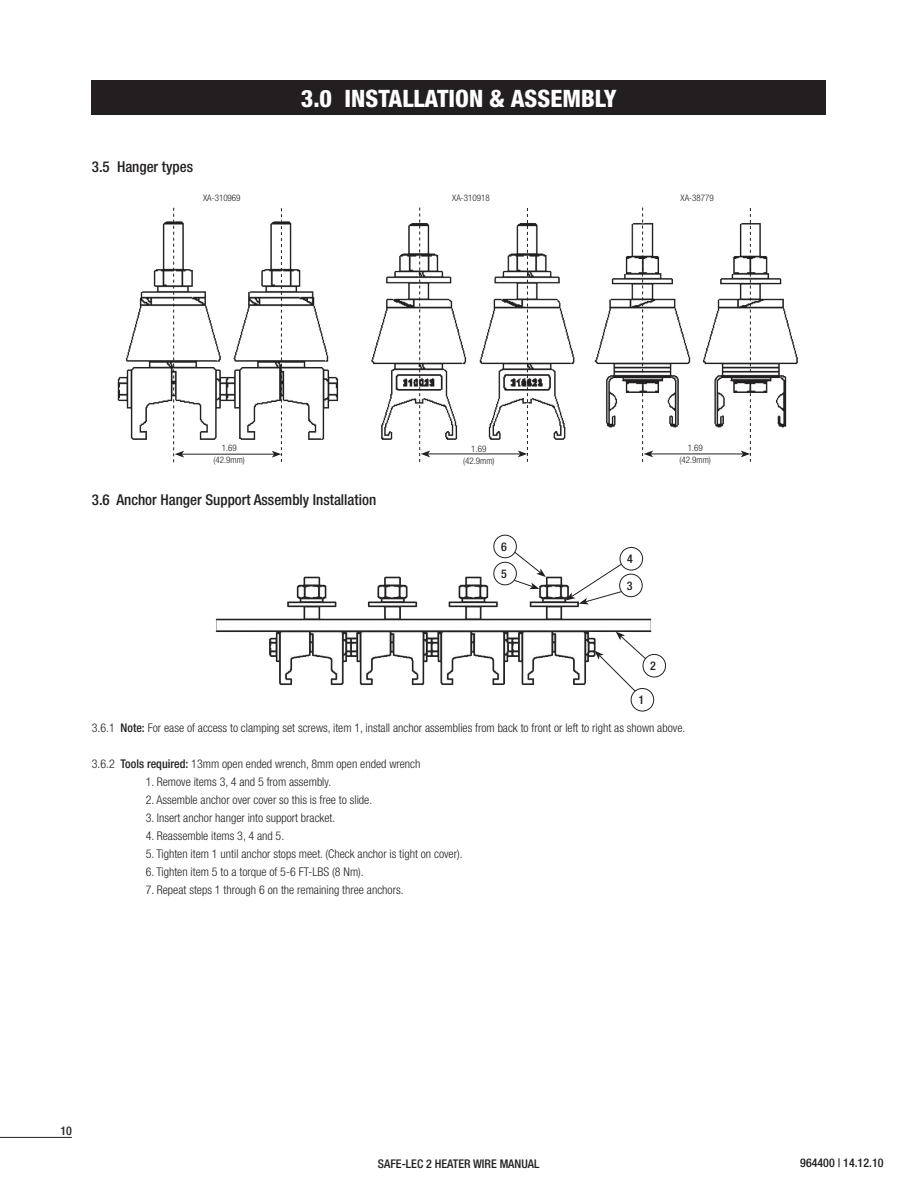
<style>
.page{position:relative;width:918px;height:1188px;background:#fff}
.page>*{position:absolute;margin:0;border:0;box-sizing:border-box;transform-origin:0 0}
.t1{font:800 condensed 24px "Helvetica Neue LT";color:#fff}
.t2{font:500 condensed 15px "Helvetica Neue LT";color:#231f20}
.t3{font:300 condensed 12px "Helvetica Neue LT";color:#231f20}
.t4{font:500 condensed 12px "Helvetica Neue LT";color:#231f20}
.t5{font:300 condensed 9px "Helvetica Neue LT";color:#231f20}
.s1{font-weight:500}
</style>
<div class="page">
<hr style="left:0;top:1137px;width:72px;height:1px;background:#231f20">
<div style="left:91px;top:81px;width:735px;height:34px;background:#231f20"></div>
<img style="left:117px;top:207px;width:681px;height:256px">
<hr style="left:651px;top:454px;width:92px;height:1px;background:#231f20">
<svg style="left:642px;top:208px;width:11px;height:254px"></svg>
<svg style="left:741px;top:208px;width:10px;height:254px"></svg>
<hr style="left:428px;top:454px;width:92px;height:1px;background:#231f20">
<svg style="left:419px;top:208px;width:11px;height:254px"></svg>
<svg style="left:518px;top:208px;width:10px;height:254px"></svg>
<hr style="left:182px;top:454px;width:92px;height:1px;background:#231f20">
<svg style="left:173px;top:208px;width:11px;height:254px"></svg>
<svg style="left:272px;top:208px;width:10px;height:254px"></svg>
<img style="left:215px;top:534px;width:451px;height:151px">
<div style="left:631px;top:688px;width:23px;height:23px;border:1px solid #231f20;border-radius:50%"></div>
<div style="left:643px;top:654px;width:23px;height:23px;background:#fff;border-radius:50%"></div>
<div style="left:643px;top:654px;width:23px;height:23px;border:1px solid #231f20;border-radius:50%"></div>
<svg style="left:595px;top:632px;width:51px;height:60px"></svg>
<div style="left:620px;top:574px;width:22px;height:23px;background:#fff;border-radius:50%"></div>
<div style="left:619px;top:574px;width:24px;height:23px;border:1px solid #231f20;border-radius:50%"></div>
<div style="left:620px;top:547px;width:23px;height:23px;background:#fff;border-radius:50%"></div>
<div style="left:620px;top:547px;width:23px;height:23px;border:1px solid #231f20;border-radius:50%"></div>
<svg style="left:566px;top:563px;width:56px;height:41px"></svg>
<div style="left:494px;top:562px;width:22px;height:23px;background:#fff;border-radius:50%"></div>
<div style="left:493px;top:562px;width:24px;height:23px;border:1px solid #231f20;border-radius:50%"></div>
<div style="left:494px;top:535px;width:22px;height:23px;background:#fff;border-radius:50%"></div>
<div style="left:493px;top:535px;width:24px;height:23px;border:1px solid #231f20;border-radius:50%"></div>
<svg style="left:513px;top:551px;width:33px;height:38px"></svg>
<p class="t1" style="left:301px;top:84px;width:317px">3.0 INSTALLATION &amp; ASSEMBLY</p>
<p class="t2" style="left:92px;top:158px;width:103px">3.5 Hanger types</p>
<p class="t5" style="left:203px;top:193px;width:39px">XA-310969</p>
<p class="t5" style="left:452px;top:193px;width:39px">XA-310918</p>
<p class="t5" style="left:681px;top:192px;width:35px">XA-38779</p>
<p class="t5" style="left:222px;top:443px;width:17px">1.69</p>
<p class="t5" style="left:214px;top:455px;width:33px">(42.9mm)</p>
<p class="t2" style="left:92px;top:491px;width:286px">3.6 Anchor Hanger Support Assembly Installation</p>
<p class="t5" style="left:471px;top:443px;width:17px">1.69</p>
<p class="t5" style="left:463px;top:455px;width:33px">(42.9mm)</p>
<p class="t4" style="left:501px;top:540px;width:7px">6</p>
<p class="t4" style="left:501px;top:567px;width:7px">5</p>
<p class="t5" style="left:688px;top:443px;width:17px">1.69</p>
<p class="t5" style="left:680px;top:455px;width:33px">(42.9mm)</p>
<p class="t4" style="left:627px;top:552px;width:7px">4</p>
<p class="t4" style="left:627px;top:579px;width:7px">3</p>
<p class="t4" style="left:650px;top:659px;width:7px">2</p>
<p class="t4" style="left:638px;top:693px;width:7px">1</p>
<p class="t3" style="left:92px;top:721px;width:595px">3.6.1 <span class="s1">Note:</span> For ease of access to clamping set screws, item 1, install anchor assemblies from back to front or left to right as shown above.</p>
<p class="t3" style="left:92px;top:757px;width:330px">3.6.2 <span class="s1">Tools required:</span> 13mm open ended wrench, 8mm open ended wrench</p>
<p class="t3" style="left:146px;top:775px;width:187px">1. Remove items 3, 4 and 5 from assembly.</p>
<p class="t3" style="left:146px;top:793px;width:228px">2. Assemble anchor over cover so this is free to slide.</p>
<p class="t3" style="left:146px;top:811px;width:191px">3. Insert anchor hanger into support bracket.</p>
<p class="t3" style="left:146px;top:829px;width:140px">4. Reassemble items 3, 4 and 5.</p>
<p class="t3" style="left:146px;top:847px;width:318px">5. Tighten item 1 until anchor stops meet. (Check anchor is tight on cover).</p>
<p class="t3" style="left:146px;top:865px;width:219px">6. Tighten item 5 to a torque of 5-6 FT-LBS (8 Nm).</p>
<p class="t3" style="left:146px;top:883px;width:259px">7. Repeat steps 1 through 6 on the remaining three anchors.</p>
<p class="t4" style="left:60px;top:1124px;width:13px">10</p>
<p class="t4" style="left:378px;top:1157px;width:163px">SAFE-LEC 2 HEATER WIRE MANUAL</p>
<p class="t4" style="left:800px;top:1156px;width:85px">964400 | 14.12.10</p>
</div>
